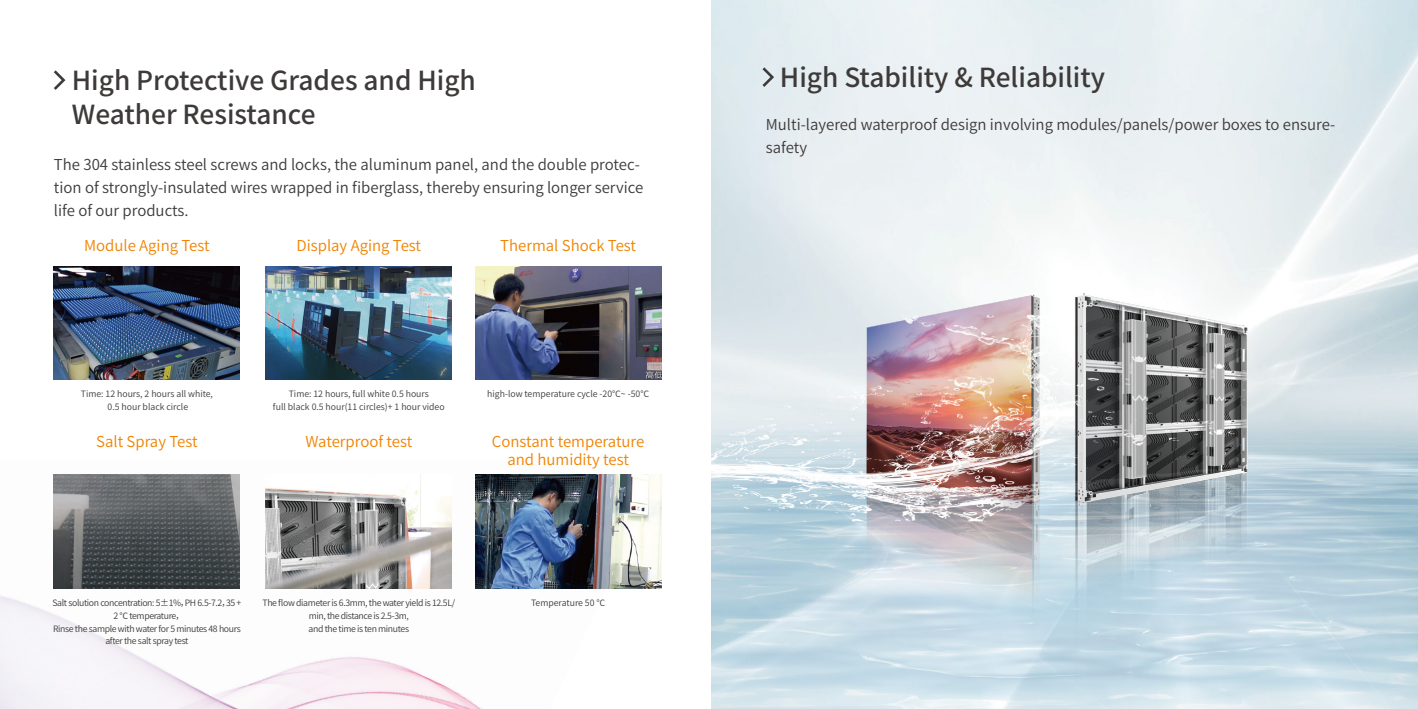
<style>
.page{position:relative;width:1418px;height:709px;background:#fff}
.page>*{position:absolute;margin:0;border:0;box-sizing:border-box;transform-origin:0 0}
.t1{font:500 26.25px/34px "Source Han Sans CN";color:#3d3a39}
.t2{font:15px/23px "Source Han Sans CN";color:#3d3a39}
.t3{font:15px/17.8px "Source Han Sans CN";color:#f08300;text-align:center}
.t4{font:8.75px/12.8px "Source Han Sans CN";letter-spacing:-.04em;color:#3d3a39;text-align:center}
.t5{font:8.75px/12.8px "Source Han Sans CN";color:#3d3a39;text-align:center}
</style>
<div class="page">
<img style="left:0;top:474px;width:645px;height:235px">
<svg style="left:54px;top:70px;width:11px;height:20px"></svg>
<img style="left:711px;top:0;width:706px;height:709px">
<svg style="left:762px;top:67px;width:12px;height:20px"></svg>
<img style="left:54px;top:266px;width:186px;height:113px">
<img style="left:266px;top:266px;width:186px;height:113px">
<img style="left:475px;top:266px;width:186px;height:113px">
<img style="left:54px;top:475px;width:186px;height:113px">
<img style="left:266px;top:475px;width:186px;height:113px">
<img style="left:475px;top:475px;width:186px;height:113px">
<h1 class="t1" style="left:72px;top:64px;width:405px">High Protective Grades and High<br>Weather Resistance</h1>
<h1 class="t1" style="left:780px;top:61px;width:327px">High Stability &amp; Reliability</h1>
<p class="t2" style="left:766px;top:114px;width:571px">Multi-layered waterproof design involving modules/panels/power boxes to ensure&shy;safety</p>
<p class="t2" style="left:54px;top:153px;width:591px">The 304 stainless steel screws and locks, the aluminum panel, and the double protec&shy;tion of strongly-insulated wires wrapped in fiberglass, thereby ensuring longer service life of our products.</p>
<p class="t3" style="left:84px;top:237px;width:127px">Module Aging Test</p>
<p class="t3" style="left:296px;top:237px;width:126px">Display Aging Test</p>
<p class="t3" style="left:500px;top:237px;width:137px">Thermal Shock Test</p>
<p class="t5" style="left:81px;top:388px;width:134px">Time: 12 hours, 2 hours all white,<br>0.5 hour black circle</p>
<p class="t5" style="left:273px;top:388px;width:173px">Time: 12 hours, full white 0.5 hours<br>full black 0.5 hour(11 circles)+ 1 hour video</p>
<p class="t5" style="left:487px;top:388px;width:163px">high-low temperature cycle -20℃~ -50℃</p>
<p class="t3" style="left:96px;top:433px;width:103px">Salt Spray Test</p>
<p class="t3" style="left:305px;top:433px;width:108px">Waterproof test</p>
<p class="t3" style="left:492px;top:433px;width:154px">Constant temperature and humidity test</p>
<p class="t4" style="left:262px;top:597px;width:194px">The flow diameter is 6.3mm, the water yield is 12.5L/ min, the distance is 2.5-3m,<br>and the time is ten minutes</p>
<p class="t4" style="left:52px;top:597px;width:190px">Salt solution concentration: 5±1%，PH 6.5-7.2，35 +</p>
<p class="t5" style="left:531px;top:597px;width:76px">Temperature 50 ℃</p>
<p class="t4" style="left:53px;top:609px;width:189px">2 ℃ temperature，<br>Rinse the sample with water for 5 minutes 48 hours after the salt spray test</p>
</div>
